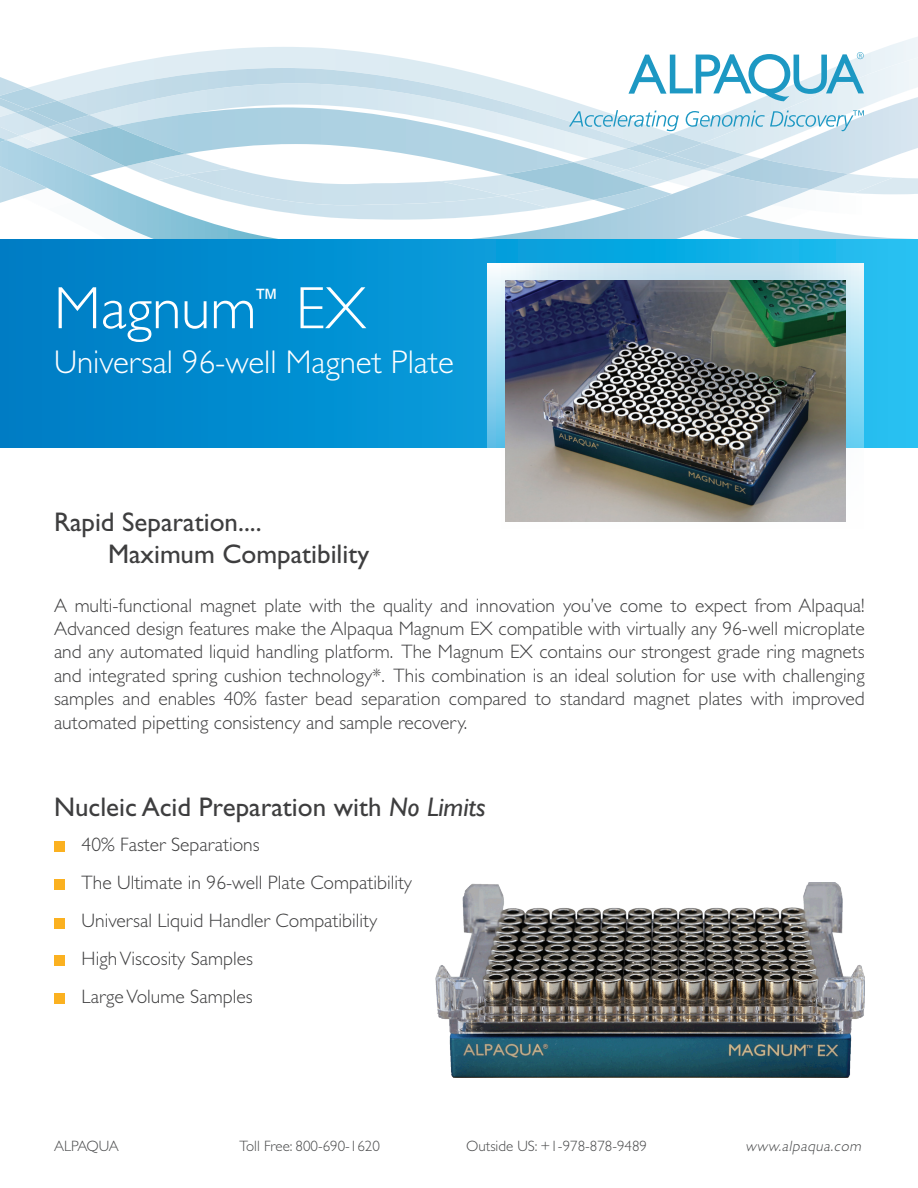
<style>
.page{position:relative;width:918px;height:1188px;background:#fff}
.page>*{position:absolute;margin:0;border:0;box-sizing:border-box;transform-origin:0 0}
.t1{font:300 60px "Gill Sans Std";color:#fff}
.t2{font:300 33px "Gill Sans Std";color:#fff}
.t3{font:27px/32.4px "Gill Sans Std";color:#3e3e3f}
.t4{font:25.5px "Gill Sans Std";color:#fff}
.t5{font:300 19.5px/23.4px "Gill Sans Std";color:#3e3e3f;text-align:justify}
.t6{font:300 15px "Gill Sans Std";color:#4b4c4d}
.t7{font:italic 300 15px "Gill Sans Std";color:#4b4c4d}
.t8{font:300 15px "Gill Sans Std";letter-spacing:-.025em;color:#4b4c4d}
.s1{font-style:italic}
</style>
<div class="page">
<svg style="left:0;top:52px;width:918px;height:188px"></svg>
<svg style="left:0;top:240px;width:918px;height:207px;background:#0792d3"></svg>
<svg style="left:487px;top:264px;width:377px;height:258px"></svg>
<img style="left:506px;top:280px;width:339px;height:241px">
<div style="left:54px;top:841px;width:11px;height:11px;background:#fbb120"></div>
<div style="left:54px;top:918px;width:11px;height:11px;background:#fbb120"></div>
<div style="left:54px;top:880px;width:11px;height:10px;background:#fbb120"></div>
<div style="left:54px;top:955px;width:11px;height:11px;background:#fbb120"></div>
<div style="left:54px;top:993px;width:11px;height:11px;background:#fbb120"></div>
<img style="left:436px;top:883px;width:428px;height:194px">
<h1 class="t1" style="left:54px;top:274px;width:204px">Magnum</h1>
<h3 class="t4" style="left:254px;top:284px;width:27px">™</h3>
<h1 class="t1" style="left:296px;top:274px;width:72px">EX</h1>
<h2 class="t2" style="left:54px;top:343px;width:401px">Universal 96-well Magnet Plate</h2>
<h3 class="t3" style="left:108px;top:506px;width:263px;text-indent:-54px">Rapid Separation....<br>Maximum Compatibility</h3>
<p class="t5" style="left:54px;top:594px;width:812px">A multi-functional magnet plate with the quality and innovation you’ve come to expect from Alpaqua!<br>Advanced design features make the Alpaqua Magnum EX compatible with virtually any 96-well microplate and any automated liquid handling platform. The Magnum EX contains our strongest grade ring magnets and integrated spring cushion technology*. This combination is an ideal solution for use with challenging samples and enables 40% faster bead separation compared to standard magnet plates with improved automated pipetting consistency and sample recovery.</p>
<h3 class="t3" style="left:54px;top:791px;width:433px">Nucleic Acid Preparation with <span class="s1">No Limits</span></h3>
<p class="t5" style="left:82px;top:826px;width:332px;line-height:38.1px;text-align:left">40% Faster Separations<br>The Ultimate in 96-well Plate Compatibility<br>Universal Liquid Handler Compatibility</p>
<p class="t5" style="left:82px;top:947px;width:173px">High Viscosity Samples</p>
<p class="t5" style="left:82px;top:985px;width:172px">Large Volume Samples</p>
<p class="t8" style="left:54px;top:1138px;width:66px">ALPAQUA</p>
<p class="t6" style="left:240px;top:1138px;width:142px">Toll Free: 800-690-1620</p>
<p class="t6" style="left:466px;top:1138px;width:182px">Outside US: +1-978-878-9489</p>
<p class="t7" style="left:746px;top:1138px;width:120px">www.alpaqua.com</p>
</div>
